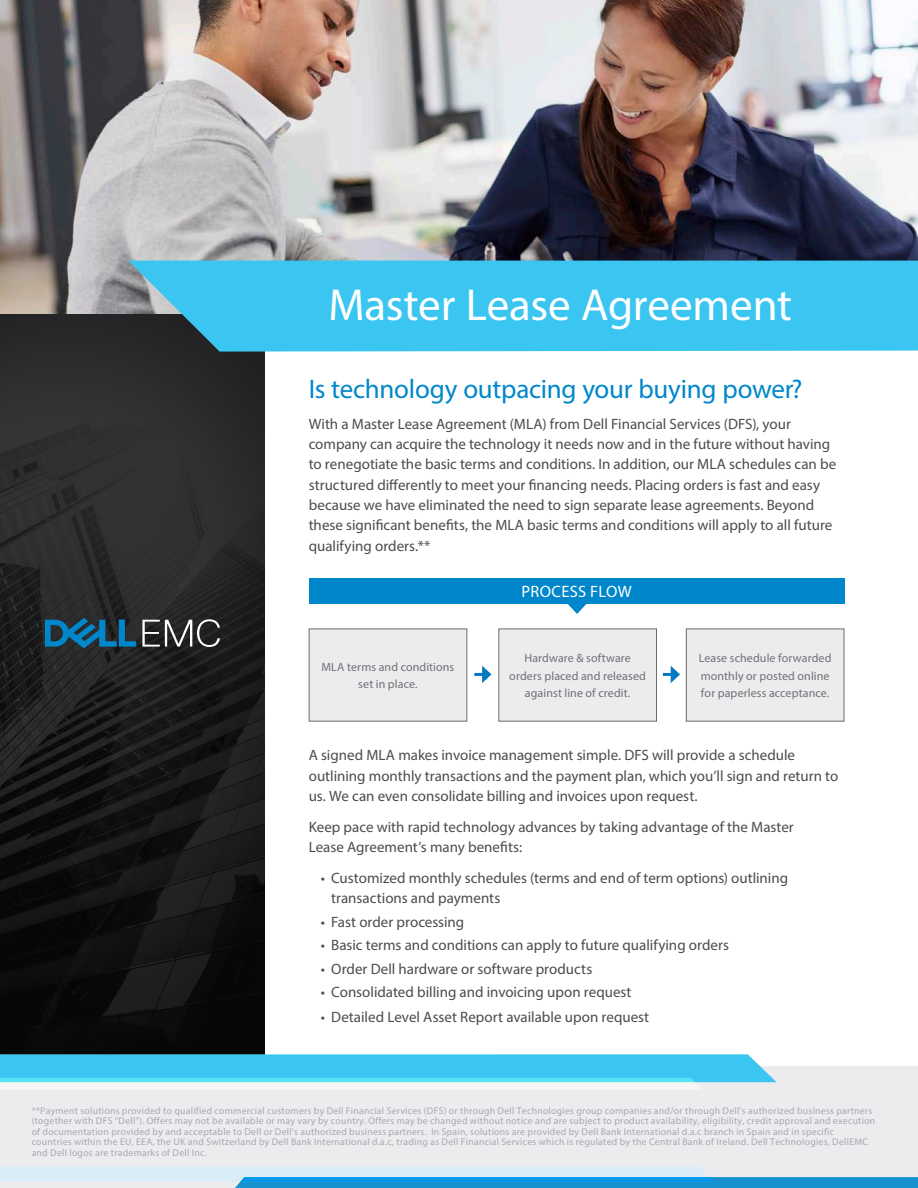
<style>
.page{position:relative;width:918px;height:1188px;background:#fff}
.page>*{position:absolute;margin:0;border:0;box-sizing:border-box;transform-origin:0 0}
.t1{font:45px "Myriad Pro";letter-spacing:-.005em;color:#fff}
.t2{font:27px "Myriad Pro";letter-spacing:-.01em;color:#0087cb}
.t3{font:16.5px "Myriad Pro";letter-spacing:.02em;color:#fff}
.t4{font:15px/20.4px "Myriad Pro";color:#4b4c4d}
.t5{font:12px/17.2px "Myriad Pro";letter-spacing:.01em;color:#717074;text-align:center}
.t6{font:9.75px/10.5px "Myriad Pro";letter-spacing:.025em;color:#a8a9ad}
</style>
<div class="page">
<img style="left:0;top:313px;width:265px;height:740px">
<img style="left:0;top:0;width:918px;height:313px">
<div style="left:0;top:1067px;width:918px;height:121px;background:#ececee"></div>
<svg style="left:0;top:1167px;width:918px;height:21px"></svg>
<svg style="left:128px;top:261px;width:790px;height:91px;background:#3cbfe6"></svg>
<svg style="left:142px;top:619px;width:78px;height:28px"></svg>
<svg style="left:45px;top:618px;width:91px;height:30px;background:#155474"></svg>
<svg style="left:0;top:1054px;width:777px;height:29px;background:#48cbf0"></svg>
<div style="left:309px;top:629px;width:158px;height:92px;background:#ececee"></div>
<div style="left:309px;top:629px;width:158px;height:93px;border:1px solid #6c6d70"></div>
<div style="left:499px;top:629px;width:158px;height:92px;background:#ececee"></div>
<div style="left:498px;top:629px;width:159px;height:93px;border:1px solid #6c6d70"></div>
<div style="left:686px;top:629px;width:158px;height:92px;background:#ececee"></div>
<div style="left:686px;top:629px;width:158px;height:93px;border:1px solid #6c6d70"></div>
<svg style="left:568px;top:604px;width:19px;height:10px"></svg>
<div style="left:309px;top:578px;width:535px;height:26px;background:#0087cb"></div>
<svg style="left:474px;top:666px;width:18px;height:17px"></svg>
<svg style="left:663px;top:666px;width:17px;height:17px"></svg>
<p class="t1" style="left:328px;top:277px;width:465px">Master Lease Agreement</p>
<p class="t2" style="left:309px;top:372px;width:495px">Is technology outpacing your buying power?</p>
<p class="t4" style="left:309px;top:413px;width:529px">With a Master Lease Agreement (MLA) from Dell Financial Services (DFS), your company can acquire the technology it needs now and in the future without having to renegotiate the basic terms and conditions. In addition, our MLA schedules can be structured differently to meet your financing needs. Placing orders is fast and easy because we have eliminated the need to sign separate lease agreements. Beyond these significant benefits, the MLA basic terms and conditions will apply to all future qualifying orders.**</p>
<p class="t3" style="left:521px;top:582px;width:112px">PROCESS FLOW</p>
<p class="t5" style="left:322px;top:658px;width:134px">MLA terms and conditions set in place.</p>
<p class="t5" style="left:509px;top:650px;width:138px">Hardware &amp; software orders placed and released against line of credit.</p>
<p class="t5" style="left:699px;top:650px;width:134px;text-align:left">Lease schedule forwarded monthly or posted online for paperless acceptance.</p>
<p class="t4" style="left:309px;top:745px;width:531px">A signed MLA makes invoice management simple. DFS will provide a schedule outlining monthly transactions and the payment plan, which you’ll sign and return to us. We can even consolidate billing and invoices upon request.</p>
<p class="t4" style="left:309px;top:817px;width:487px">Keep pace with rapid technology advances by taking advantage of the Master<br>Lease Agreement’s many benefits:</p>
<p class="t4" style="left:331px;top:868px;width:458px;text-indent:-10px">• Customized monthly schedules (terms and end of term options) outlining transactions and payments</p>
<p class="t4" style="left:321px;top:911px;width:145px">• Fast order processing</p>
<p class="t4" style="left:321px;top:935px;width:410px">• Basic terms and conditions can apply to future qualifying orders</p>
<p class="t4" style="left:321px;top:958px;width:273px">• Order Dell hardware or software products</p>
<p class="t4" style="left:321px;top:982px;width:312px">• Consolidated billing and invoicing upon request</p>
<p class="t4" style="left:321px;top:1006px;width:330px">• Detailed Level Asset Report available upon request</p>
<p class="t6" style="left:32px;top:1105px;width:845px">**Payment solutions provided to qualified commercial customers by Dell Financial Services (DFS) or through Dell Technologies group companies and/or through Dell’s authorized business partners (together with DFS “Dell”). Offers may not be available or may vary by country. Offers may be changed without notice and are subject to product availability, eligibility, credit approval and execution of documentation provided by and acceptable to Dell or Dell's authorized business partners. In Spain, solutions are provided by Dell Bank International d.a.c branch in Spain and in specific countries within the EU, EEA, the UK and Switzerland by Dell Bank International d.a.c, trading as Dell Financial Services which is regulated by the Central Bank of Ireland. Dell Technologies, DellEMC and Dell logos are trademarks of Dell Inc.</p>
</div>
